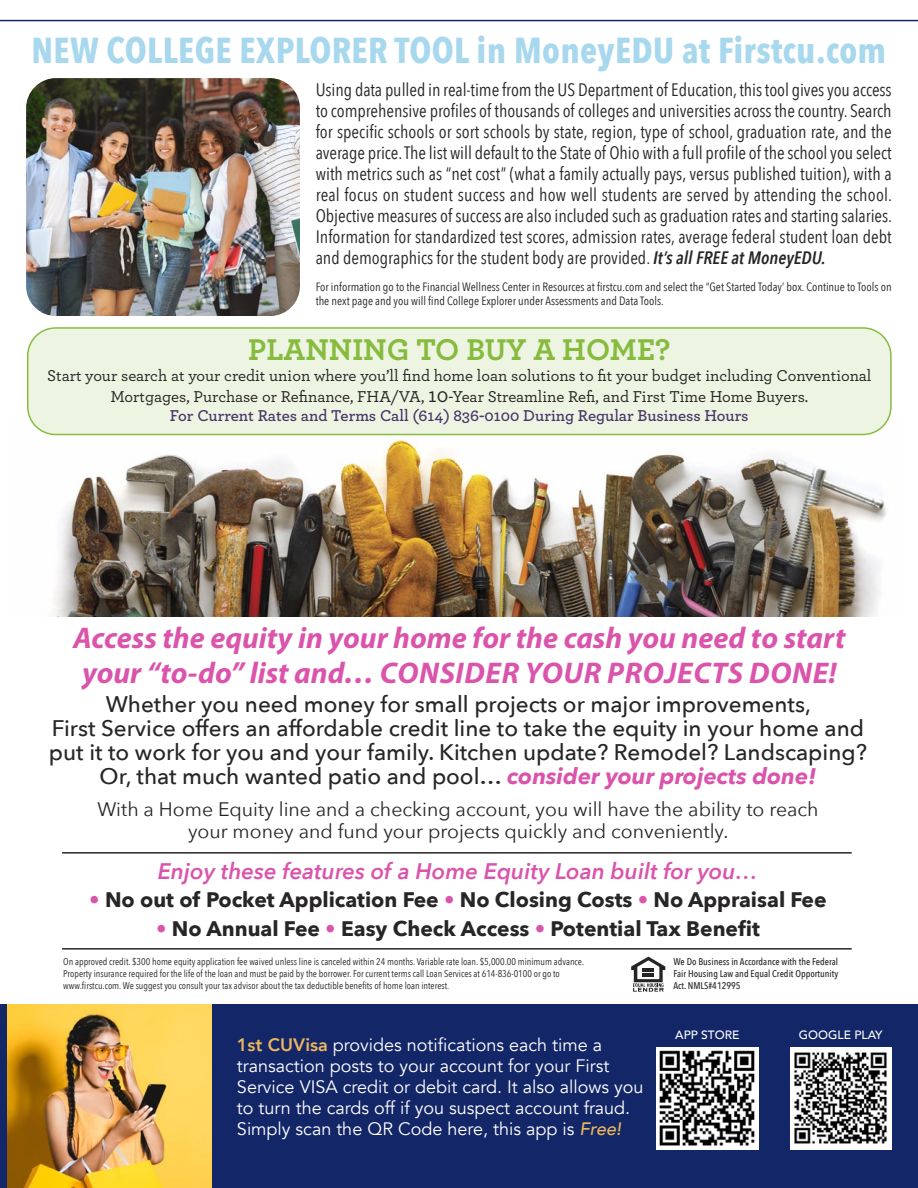
<style>
.page{position:relative;width:918px;height:1188px;background:#fff}
.page>*{position:absolute;margin:0;border:0;box-sizing:border-box;transform-origin:0 0}
.t1{font:700 36px "Avenir Next Condensed";letter-spacing:.01em;color:#a8d8ed}
.t2{font:700 31.5px "Archer Pro";color:#86bb3e}
.t3{font:italic 700 30px/35.1px "Myriad Pro";color:#da54ac}
.t4{font:500 22.5px/24px "Avenir Next";color:#272526;text-align:center}
.t5{font:italic 600 22.5px "Avenir Next";color:#da54ac}
.t6{font:700 21px "Avenir Next";color:#272526}
.t7{font:19.5px "Avenir Next";color:#272526}
.t8{font:18px/21px "Avenir Next Condensed";color:#272526;text-align:justify}
.t9{font:18px/21px "Avenir";color:#fff}
.t10{font:500 16.5px/21px "Archer";color:#272526;text-align:center}
.t11{font:600 16.5px "Archer";color:#483468}
.t12{font:12px/13.5px "Avenir Next Condensed";color:#272526}
.t13{font:500 12px "Avenir";color:#fff}
.t14{font:9.75px/12px "Avenir Next Condensed";color:#272526}
.t15{font:500 9.75px/12px "Avenir Next Condensed";color:#272526;text-align:justify}
.s1{font-weight:600;font-style:italic}
.s2{font-size:21px}
.s3{font-weight:700;font-style:italic;color:#da54ac}
.s4{color:#da54ac}
.s5{font-weight:800;color:#ebb65d}
.s6{font-weight:500;font-style:italic;color:#ebb65d}
</style>
<div class="page">
<div style="left:0;top:1004px;width:918px;height:184px;background:#132667"></div>
<img style="left:52px;top:435px;width:835px;height:181px">
<svg style="left:631px;top:957px;width:34px;height:35px"></svg>
<hr style="left:62px;top:852px;width:790px;height:2px;background:#272526">
<hr style="left:62px;top:948px;width:790px;height:2px;background:#272526">
<div style="left:27px;top:327px;width:865px;height:108px;background:#edf5e2"></div>
<img style="left:26px;top:78px;width:274px;height:237px;border-radius:30px">
<hr style="left:0;top:20px;width:918px;height:1px;background:#132667">
<div style="left:790px;top:1047px;width:102px;height:103px;background:#fff"></div>
<img style="left:794px;top:1052px;width:93px;height:92px">
<img style="left:656px;top:1047px;width:102px;height:103px">
<img style="left:8px;top:1004px;width:204px;height:184px">
<p class="t1" style="left:32px;top:27px;width:856px">NEW COLLEGE EXPLORER TOOL in MoneyEDU at Firstcu.com</p>
<p class="t8" style="left:316px;top:80px;width:578px">Using data pulled in real-time from the US Department of Education, this tool gives you access to comprehensive profiles of thousands of colleges and universities across the country. Search for specific schools or sort schools by state, region, type of school, graduation rate, and the average price. The list will default to the State of Ohio with a full profile of the school you select with metrics such as “net cost” (what a family actually pays, versus published tuition), with a real focus on student success and how well students are served by attending the school.<br>Objective measures of success are also included such as graduation rates and starting salaries.<br>Information for standardized test scores, admission rates, average federal student loan debt and demographics for the student body are provided. <span class="s1">It’s all FREE at MoneyEDU.</span></p>
<p class="t12" style="left:316px;top:281px;width:577px">For information go to the Financial Wellness Center in Resources at firstcu.com and select the “Get Started Today’ box. Continue to Tools on the next page and you will find College Explorer under Assessments and Data Tools.</p>
<p class="t2" style="left:248px;top:330px;width:424px">PLANNING TO BUY A HOME?</p>
<p class="t10" style="left:47px;top:366px;width:826px">Start your search at your credit union where you’ll find home loan solutions to fit your budget including Conventional<br>Mortgages, Purchase or Refinance, FHA/VA, <span class="s2">10</span>-Year Streamline Refi, and First Time Home Buyers.</p>
<p class="t11" style="left:170px;top:409px;width:580px">For Current Rates and Terms Call (614) 836-0100 During Regular Business Hours</p>
<p class="t3" style="left:73px;top:620px;width:774px">Access the equity in your home for the cash you need to start your “to-do” list and… CONSIDER YOUR PROJECTS DONE!</p>
<p class="t4" style="left:49px;top:693px;width:820px">Whether you need money for small projects or major improvements,<br>First Service offers an affordable credit line to take the equity in your home and put it to work for you and your family. Kitchen update? Remodel? Landscaping?<br>Or, that much wanted patio and pool… <span class="s3">consider your projects done!</span></p>
<p class="t7" style="left:97px;top:796px;width:723px">With a Home Equity line and a checking account, you will have the ability to reach</p>
<p class="t7" style="left:188px;top:819px;width:542px">your money and fund your projects quickly and conveniently.</p>
<p class="t5" style="left:158px;top:856px;width:602px">Enjoy these features of a Home Equity Loan built for you…</p>
<p class="t6" style="left:89px;top:886px;width:739px"><span class="s4">•</span> No out of Pocket Application Fee <span class="s4">•</span> No Closing Costs <span class="s4">•</span> No Appraisal Fee</p>
<p class="t6" style="left:156px;top:915px;width:605px"><span class="s4">•</span> No Annual Fee <span class="s4">•</span> Easy Check Access <span class="s4">•</span> Potential Tax Benefit</p>
<p class="t14" style="left:63px;top:955px;width:522px">On approved credit. $300 home equity application fee waived unless line is canceled within 24 months. Variable rate loan. $5,000.00 minimum advance.<br>Property insurance required for the life of the loan and must be paid by the borrower. For current terms call Loan Services at 614-836-0100 or go to www.firstcu.com. We suggest you consult your tax advisor about the tax deductible benefits of home loan interest.</p>
<p class="t15" style="left:673px;top:955px;width:166px">We Do Business in Accordance with the Federal Fair Housing Law and Equal Credit Opportunity Act. NMLS#412995</p>
<p class="t9" style="left:237px;top:1035px;width:408px"><span class="s5">1st CUVisa</span> provides notifications each time a transaction posts to your account for your First Service VISA credit or debit card. It also allows you to turn the cards off if you suspect account fraud.<br>Simply scan the QR Code here, this app is <span class="s6">Free!</span></p>
<p class="t13" style="left:675px;top:1027px;width:66px">APP STORE</p>
<p class="t13" style="left:799px;top:1027px;width:85px">GOOGLE PLAY</p>
</div>
